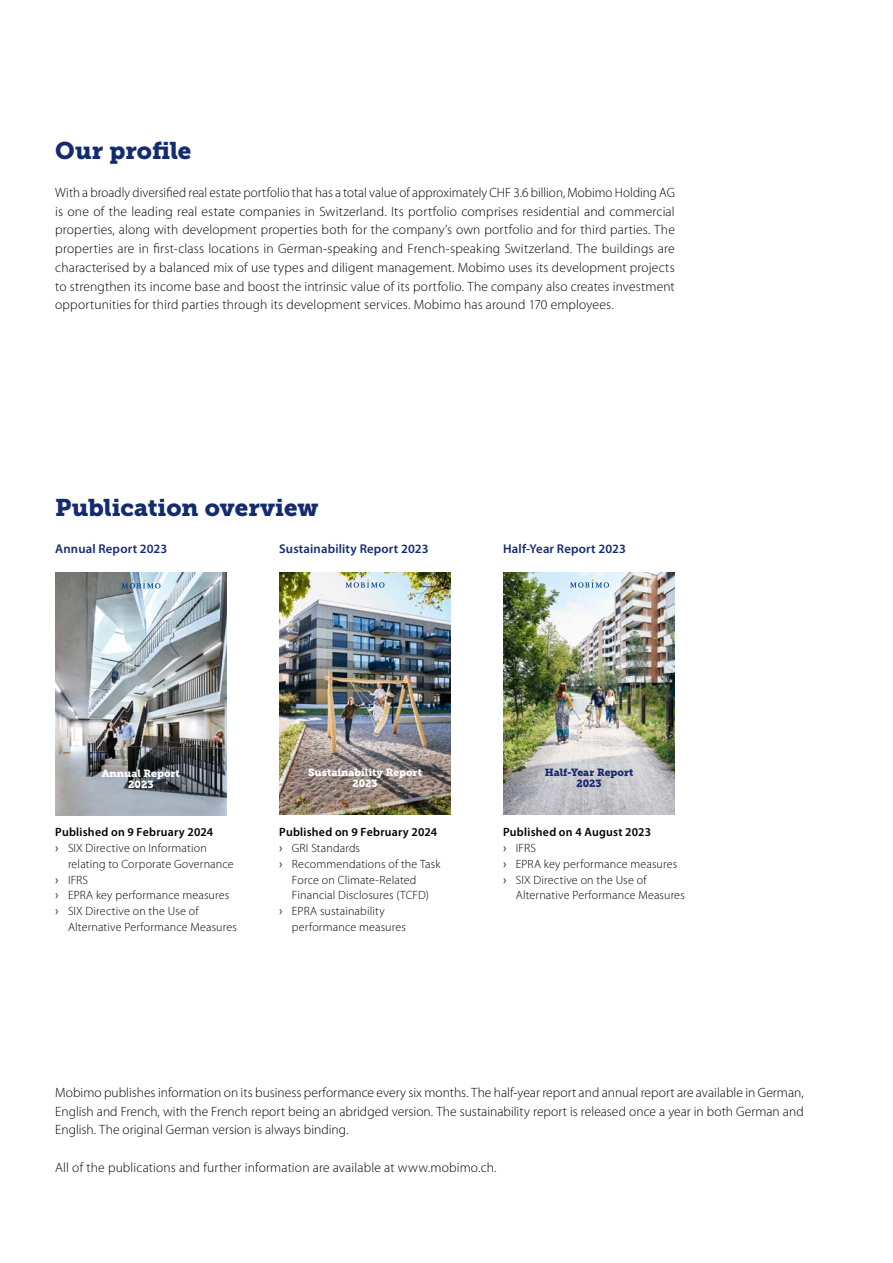
<style>
.page{position:relative;width:893px;height:1263px;background:#fff}
.page>*{position:absolute;margin:0;border:0;box-sizing:border-box;transform-origin:0 0}
.t1{font:24px "Museo Slab 900";color:#142b70}
.t2{font:300 13.5px/18.8px "Myriad Pro";letter-spacing:.01em;color:#000;text-align:justify}
.t3{font:600 12.75px "Myriad Pro";letter-spacing:.015em;color:#142b70}
.t4{font:300 12px/15.8px "Myriad Pro";letter-spacing:.015em;color:#000}
.t5{font:600 12px "Myriad Pro";letter-spacing:.02em;color:#000}
.t6{font:10.35px/10.9px "Museo Slab 900";letter-spacing:-.005em;color:#fff;text-align:center}
.t7{font:10.35px/10.9px "Museo Slab 900";letter-spacing:-.005em;color:#142b70;text-align:center}
.s1{font-family:"Frutiger LT Com"}
.s2{font-weight:600}
</style>
<div class="page">
<img style="left:279px;top:572px;width:172px;height:178px">
<svg style="left:346px;top:579px;width:38px;height:9px"></svg>
<img style="left:279px;top:750px;width:172px;height:65px">
<img style="left:55px;top:573px;width:172px;height:177px">
<svg style="left:55px;top:750px;width:172px;height:66px;background:#7f858b"></svg>
<svg style="left:122px;top:580px;width:39px;height:8px"></svg>
<img style="left:503px;top:572px;width:172px;height:243px">
<svg style="left:570px;top:579px;width:39px;height:9px"></svg>
<h1 class="t1" style="left:55px;top:137px;width:138px">Our profile</h1>
<p class="t2" style="left:55px;top:183px;width:621px">With a broadly diversified real estate portfolio that has a total value of approximately CHF 3.6 billion, Mobimo -Holding AG is one of the leading real estate companies in Switzerland. Its portfolio comprises residential and commercial properties, along with development properties both for the company’s own portfolio and for third parties. The properties are in first-class locations in German-speaking and French-speaking Switzerland. The buildings are characterised by a balanced mix of use types and diligent management. Mobimo uses its development projects to strengthen its income base and boost the intrinsic value of its portfolio. The company also creates investment opportunities for third parties through its development services. Mobimo has around 170 employees.</p>
<h1 class="t1" style="left:55px;top:493px;width:265px">Publication overview</h1>
<p class="t3" style="left:55px;top:542px;width:114px">Annual Report 2023</p>
<p class="t3" style="left:279px;top:542px;width:151px">Sustainability Report 2023</p>
<p class="t3" style="left:503px;top:542px;width:124px">Half-Year Report 2023</p>
<p class="t6" style="left:308px;top:767px;width:115px">Sustainability Report<br>2023</p>
<p class="t6" style="left:102px;top:768px;width:79px">Annual Report<br>2023</p>
<p class="t7" style="left:545px;top:767px;width:90px">Half-Year Report<br>2023</p>
<p class="t5" style="left:55px;top:826px;width:159px">Published on 9 February 2024</p>
<p class="t4" style="left:55px;top:840px;width:153px"><span class="s1">›</span> SIX Directive on Information</p>
<p class="t4" style="left:68px;top:856px;width:167px">relating to Corporate Governance</p>
<p class="t4" style="left:55px;top:872px;width:34px"><span class="s1">›</span> IFRS</p>
<p class="t4" style="left:55px;top:888px;width:175px"><span class="s1">›</span> EPRA key performance measures</p>
<p class="t4" style="left:55px;top:903px;width:145px"><span class="s1">›</span> SIX Directive on the Use of</p>
<p class="t4" style="left:68px;top:919px;width:170px">Alternative Performance Measures</p>
<p class="t5" style="left:279px;top:826px;width:159px">Published on 9 February 2024</p>
<p class="t4" style="left:279px;top:840px;width:82px"><span class="s1">›</span> GRI Standards</p>
<p class="t4" style="left:279px;top:856px;width:163px"><span class="s1">›</span> Recommendations of the Task</p>
<p class="t4" style="left:292px;top:872px;width:126px">Force on Climate-Related</p>
<p class="t4" style="left:292px;top:888px;width:139px">Financial Disclosures (TCFD)</p>
<p class="t4" style="left:279px;top:903px;width:107px"><span class="s1">›</span> EPRA sustainability</p>
<p class="t4" style="left:292px;top:919px;width:115px">performance measures</p>
<p class="t4" style="left:503px;top:825px;width:175px"><span class="s2">Published on 4 August 2023<br></span><span class="s1">›</span> IFRS<br><span class="s1">›</span> EPRA key performance measures <span class="s1">›</span> SIX Directive on the Use of</p>
<p class="t4" style="left:516px;top:888px;width:170px">Alternative Performance Measures</p>
<p class="t2" style="left:55px;top:1083px;width:750px">Mobimo publishes information on its business performance every six months. The half-year report and annual report are available in German, English and French, with the French report being an abridged version. The sustainability report is released once a year in both German and English. The original German version is always binding.</p>
<p class="t2" style="left:55px;top:1158px;width:443px">All of the publications and further information are available at www.mobimo.ch.</p>
</div>
